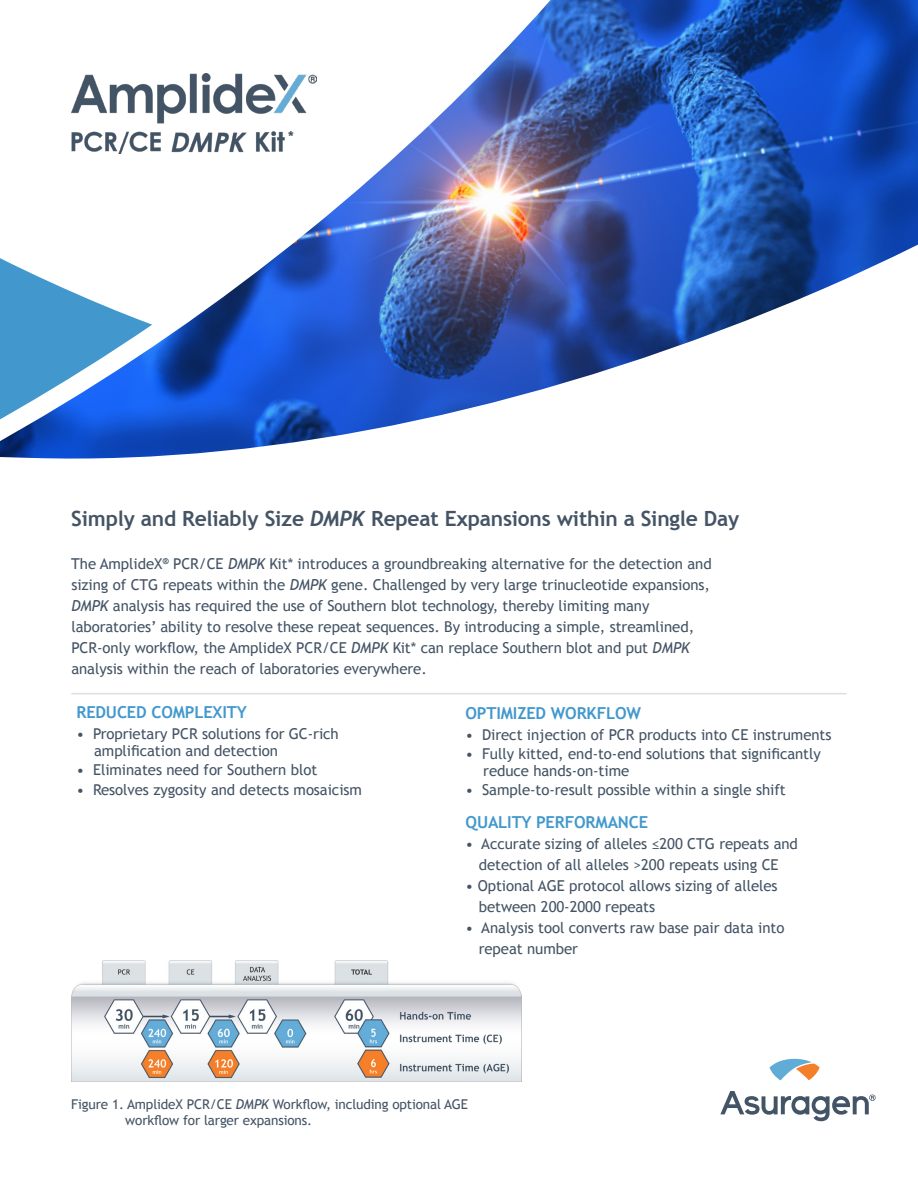
<style>
.page{position:relative;width:918px;height:1188px;background:#fff}
.page>*{position:absolute;margin:0;border:0;box-sizing:border-box;transform-origin:0 0}
.t1{font:700 21px "Trebuchet MS";letter-spacing:-.01em;color:#445465}
.t2{font:700 16.5px "Trebuchet MS";letter-spacing:-.01em;color:#4298cd}
.t3{font:15px/21px "Trebuchet MS";letter-spacing:-.005em;color:#445465}
.t4{font:13.5px "Trebuchet MS";letter-spacing:-.01em;color:#445465}
.t5{font:700 13.5px "Trebuchet MS";color:#445465}
.s1{font-family:"Trebuchet";font-style:italic}
.s2{font-style:italic}
</style>
<div class="page">
<img style="left:118px;top:0;width:800px;height:457px">
<svg style="left:0;top:235px;width:152px;height:224px"></svg>
<img style="left:71px;top:74px;width:246px;height:79px">
<hr style="left:71px;top:693px;width:776px;height:1px;background:#dbdfe2">
<svg style="left:720px;top:1091px;width:156px;height:30px"></svg>
<svg style="left:769px;top:1059px;width:51px;height:21px"></svg>
<img style="left:71px;top:960px;width:451px;height:121px">
<p class="t5" style="left:288px;top:127px;width:7px">*</p>
<p class="t1" style="left:71px;top:505px;width:669px">Simply and Reliably Size <span class="s1">DMPK</span> Repeat Expansions within a Single Day</p>
<p class="t3" style="left:71px;top:554px;width:642px">The AmplideX<sup>®</sup> PCR/CE <span class="s2">DMPK</span> Kit* introduces a groundbreaking alternative for the detection and sizing of CTG repeats within the <span class="s2">DMPK</span> gene. Challenged by very large trinucleotide expansions, <span class="s2">DMPK</span> analysis has required the use of Southern blot technology, thereby limiting many laboratories’ ability to resolve these repeat sequences. By introducing a simple, streamlined, PCR-only workflow, the AmplideX PCR/CE <span class="s2">DMPK</span> Kit* can replace Southern blot and put <span class="s2">DMPK </span>analysis within the reach of laboratories everywhere.</p>
<p class="t2" style="left:76px;top:702px;width:172px">REDUCED COMPLEXITY</p>
<p class="t3" style="left:76px;top:724px;width:264px">• Proprietary PCR solutions for GC-rich</p>
<p class="t3" style="left:94px;top:740px;width:185px">amplification and detection</p>
<p class="t3" style="left:76px;top:760px;width:242px">• Eliminates need for Southern blot</p>
<p class="t3" style="left:76px;top:779px;width:287px">• Resolves zygosity and detects mosaicism</p>
<p class="t2" style="left:465px;top:702px;width:177px">OPTIMIZED WORKFLOW</p>
<p class="t3" style="left:465px;top:724px;width:368px">• Direct injection of PCR products into CE instruments</p>
<p class="t3" style="left:465px;top:744px;width:357px">• Fully kitted, end-to-end solutions that significantly</p>
<p class="t3" style="left:483px;top:760px;width:148px">reduce hands-on-time</p>
<p class="t3" style="left:465px;top:780px;width:322px">• Sample-to-result possible within a single shift</p>
<p class="t2" style="left:465px;top:812px;width:184px">QUALITY PERFORMANCE</p>
<p class="t3" style="left:465px;top:834px;width:334px">• Accurate sizing of alleles ≤200 CTG repeats and</p>
<p class="t3" style="left:479px;top:855px;width:301px">detection of all alleles &gt;200 repeats using CE</p>
<p class="t3" style="left:465px;top:876px;width:314px">• Optional AGE protocol allows sizing of alleles</p>
<p class="t3" style="left:479px;top:897px;width:178px">between 200-2000 repeats</p>
<p class="t3" style="left:465px;top:918px;width:320px">• Analysis tool converts raw base pair data into</p>
<p class="t3" style="left:479px;top:939px;width:101px">repeat number</p>
<p class="t4" style="left:71px;top:1096px;width:398px">Figure 1. AmplideX PCR/CE <span class="s2">DMPK</span> Workflow, including optional AGE</p>
<p class="t4" style="left:125px;top:1113px;width:188px">workflow for larger expansions.</p>
</div>
